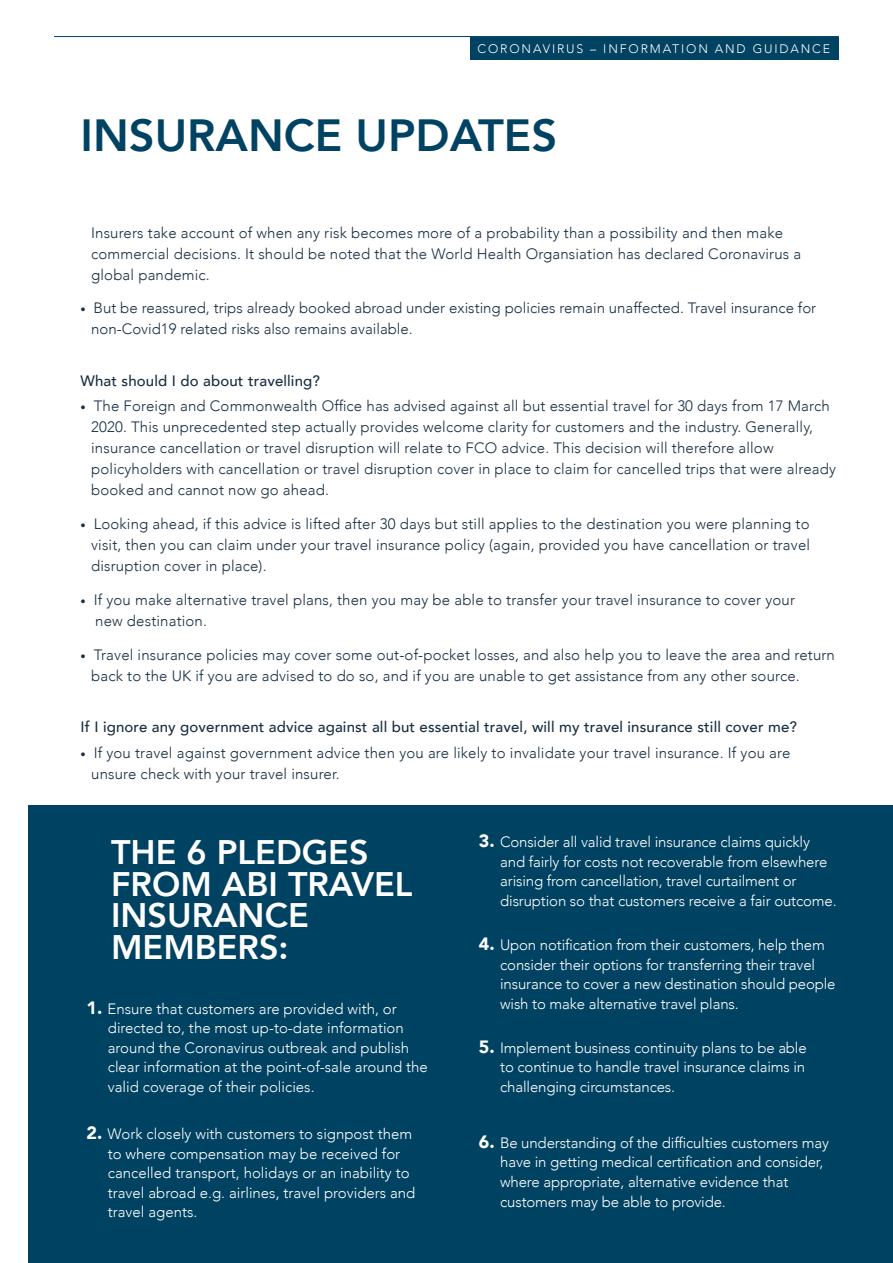
<style>
.page{position:relative;width:893px;height:1263px;background:#fff}
.page>*{position:absolute;margin:0;border:0;box-sizing:border-box;transform-origin:0 0}
.t1{font:800 45px "Avenir";color:#004262}
.t2{font:800 34.05px/31.3px "Avenir";color:#fff}
.t3{font:300 15px/21px "Avenir";letter-spacing:.01em;color:#182e42}
.t4{font:300 15px/19.5px "Avenir";letter-spacing:-.01em;color:#fff}
.t5{font:500 15px "Avenir";letter-spacing:.01em;color:#182e42}
.t6{font:300 12.3px "Avenir";letter-spacing:.15em;color:#fff}
.s1{font-weight:400}
.s2{font-size:10.5px}
.s3{font-weight:900;font-size:17.85px}
</style>
<div class="page">
<div style="left:470px;top:37px;width:369px;height:23px;background:#004262"></div>
<hr style="left:54px;top:36px;width:785px;height:1px;background:#004262">
<div style="left:29px;top:806px;width:864px;height:457px;background:#004262"></div>
<p class="t6" style="left:478px;top:41px;width:354px">CORONAVIRUS <span class="s1">–</span> INFORMATION AND GUIDANCE</p>
<h1 class="t1" style="left:81px;top:100px;width:478px">INSURANCE UPDATES</h1>
<p class="t3" style="left:91px;top:222px;width:712px">Insurers take account of when any risk becomes more of a probability than a possibility and then make commercial decisions. It should be noted that the World Health Organsiation has declared Coronavirus a global pandemic.</p>
<p class="t3" style="left:91px;top:298px;width:726px;text-indent:-11px"><span class="s2">•</span> But be reassured, trips already booked abroad under existing policies remain unaffected. Travel insurance for non-Covid19 related risks also remains available.</p>
<p class="t5" style="left:81px;top:368px;width:241px">What should I do about travelling?</p>
<p class="t3" style="left:91px;top:396px;width:746px;text-indent:-11px"><span class="s2">•</span> The Foreign and Commonwealth Office has advised against all but essential travel for 30 days from 17 March 2020. This unprecedented step actually provides welcome clarity for customers and the industry. Generally, insurance cancellation or travel disruption will relate to FCO advice. This decision will therefore allow policyholders with cancellation or travel disruption cover in place to claim for cancelled trips that were already booked and cannot now go ahead.</p>
<p class="t3" style="left:91px;top:513px;width:720px;text-align:justify;text-indent:-11px"><span class="s2">•</span> Looking ahead, if this advice is lifted after 30 days but still applies to the destination you were planning to visit, then you can claim under your travel insurance policy (again, provided you have cancellation or travel disruption cover in place).</p>
<p class="t3" style="left:95px;top:589px;width:701px;text-indent:-15px"><span class="s2">•</span> If you make alternative travel plans, then you may be able to transfer your travel insurance to cover your new destination.</p>
<p class="t3" style="left:91px;top:644px;width:745px;text-indent:-11px"><span class="s2">•</span> Travel insurance policies may cover some out-of-pocket losses, and also help you to leave the area and return back to the UK if you are advised to do so, and if you are unable to get assistance from any other source.</p>
<p class="t5" style="left:81px;top:714px;width:718px">If I ignore any government advice against all but essential travel, will my travel insurance still cover me?</p>
<p class="t3" style="left:91px;top:742px;width:701px;text-indent:-11px"><span class="s2">•</span> If you travel against government advice then you are likely to invalidate your travel insurance. If you are unsure check with your travel insurer.</p>
<h2 class="t2" style="left:111px;top:837px;width:303px">THE 6 PLEDGES<br>FROM ABI TRAVEL<br>INSURANCE<br>MEMBERS:</h2>
<p class="t4" style="left:108px;top:999px;width:321px;text-indent:-21px"><span class="s3">1.</span> Ensure that customers are provided with, or directed to, the most up-to-date information around the Coronavirus outbreak and publish clear information at the point-of-sale around the valid coverage of their policies.</p>
<p class="t4" style="left:108px;top:1124px;width:309px;text-indent:-21px"><span class="s3">2.</span> Work closely with customers to signpost them to where compensation may be received for cancelled transport, holidays or an inability to travel abroad e.g. airlines, travel providers and travel agents.</p>
<p class="t4" style="left:500px;top:832px;width:338px;text-indent:-21px"><span class="s3">3.</span> Consider all valid travel insurance claims quickly and fairly for costs not recoverable from elsewhere arising from cancellation, travel curtailment or disruption so that customers receive a fair outcome.</p>
<p class="t4" style="left:500px;top:935px;width:337px;text-indent:-21px"><span class="s3">4.</span> Upon notification from their customers, help them consider their options for transferring their travel insurance to cover a new destination should people wish to make alternative travel plans.</p>
<p class="t4" style="left:500px;top:1038px;width:308px;text-align:justify;text-indent:-21px"><span class="s3">5.</span> Implement business continuity plans to be able to continue to handle travel insurance claims in challenging circumstances.</p>
<p class="t4" style="left:500px;top:1133px;width:330px;text-indent:-21px"><span class="s3">6.</span> Be understanding of the difficulties customers may have in getting medical certification and consider, where appropriate, alternative evidence that customers may be able to provide.</p>
</div>
